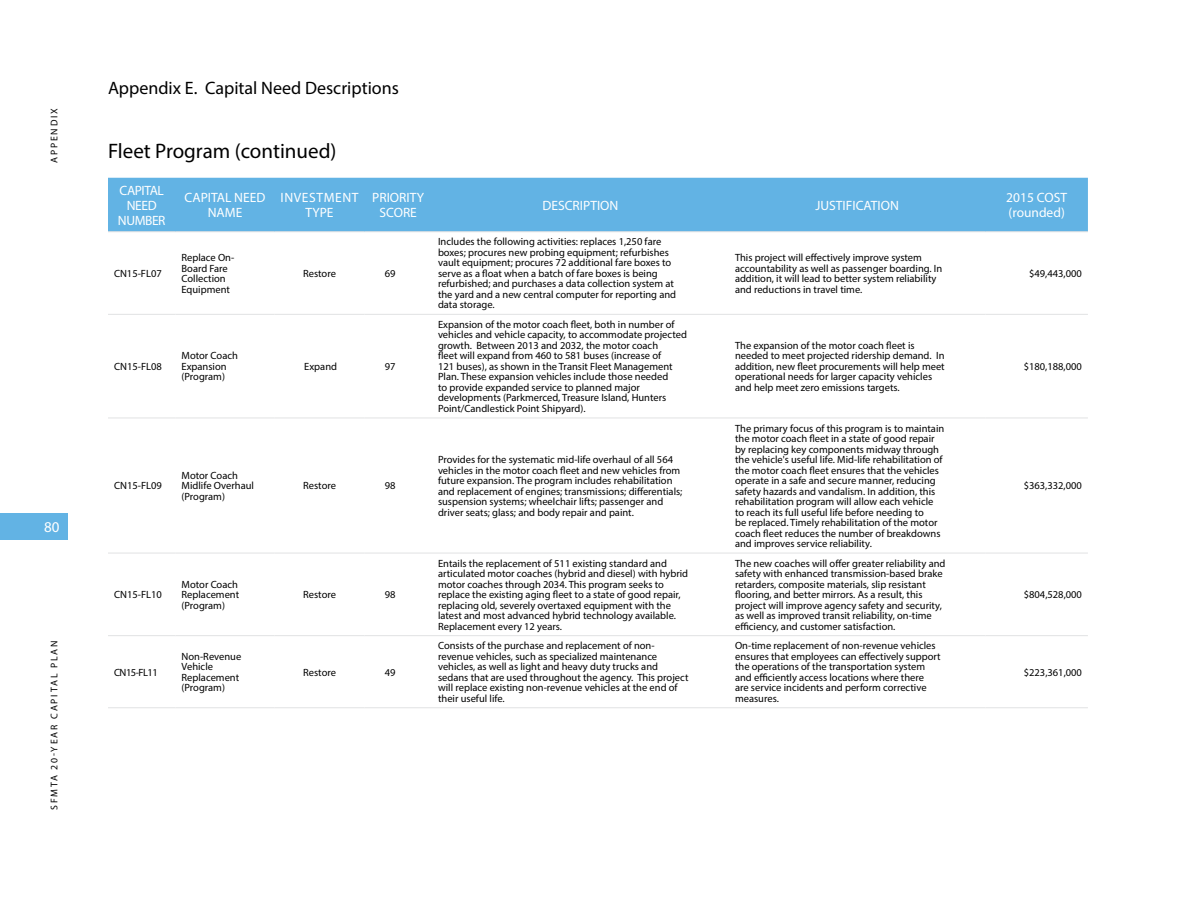
<style>
.page{position:relative;width:1188px;height:918px;background:#fff}
.page>*{position:absolute;margin:0;border:0;box-sizing:border-box;transform-origin:0 0}
.t1{font:21px "Myriad Pro";color:#000}
.t2{font:18px "Myriad Pro";color:#000}
.t3{font:15px "Myriad Pro";color:#fff}
.t4{font:13.5px/15px "Myriad Pro";color:#fff;text-align:center}
.t5{font:13.5px/15px "Myriad Pro";letter-spacing:-.03em;color:#fff;text-align:center}
.t6{font:13.5px/15px "Myriad Pro";letter-spacing:.045em;color:#fff;text-align:center}
.t7{font:10.5px/10.5px "Myriad Pro";color:#000}
.t8{font:10.5px "Myriad Pro";letter-spacing:-.05em;color:#000}
.t9{font:9.75px "Myriad Pro";letter-spacing:.19em;color:#000}
</style>
<div class="page">
<div style="left:0;top:513px;width:68px;height:27px;background:#62b3e4"></div>
<div style="left:108px;top:178px;width:980px;height:53px;background:#62b3e4"></div>
<hr style="left:108px;top:231px;width:68px;height:1px;background:#e1e2e3">
<hr style="left:176px;top:231px;width:99px;height:1px;background:#e1e2e3">
<hr style="left:275px;top:231px;width:90px;height:1px;background:#e1e2e3">
<hr style="left:364px;top:231px;width:68px;height:1px;background:#e1e2e3">
<hr style="left:432px;top:231px;width:297px;height:1px;background:#e1e2e3">
<hr style="left:729px;top:231px;width:257px;height:1px;background:#e1e2e3">
<hr style="left:986px;top:231px;width:102px;height:1px;background:#e1e2e3">
<hr style="left:108px;top:314px;width:68px;height:1px;background:#e1e2e3">
<hr style="left:176px;top:314px;width:99px;height:1px;background:#e1e2e3">
<hr style="left:275px;top:314px;width:90px;height:1px;background:#e1e2e3">
<hr style="left:364px;top:314px;width:68px;height:1px;background:#e1e2e3">
<hr style="left:432px;top:314px;width:297px;height:1px;background:#e1e2e3">
<hr style="left:729px;top:314px;width:257px;height:1px;background:#e1e2e3">
<hr style="left:986px;top:314px;width:102px;height:1px;background:#e1e2e3">
<hr style="left:108px;top:418px;width:68px;height:1px;background:#e1e2e3">
<hr style="left:176px;top:418px;width:99px;height:1px;background:#e1e2e3">
<hr style="left:275px;top:418px;width:90px;height:1px;background:#e1e2e3">
<hr style="left:364px;top:418px;width:68px;height:1px;background:#e1e2e3">
<hr style="left:432px;top:418px;width:297px;height:1px;background:#e1e2e3">
<hr style="left:729px;top:418px;width:257px;height:1px;background:#e1e2e3">
<hr style="left:986px;top:418px;width:102px;height:1px;background:#e1e2e3">
<hr style="left:108px;top:553px;width:68px;height:1px;background:#e1e2e3">
<hr style="left:176px;top:553px;width:99px;height:1px;background:#e1e2e3">
<hr style="left:275px;top:553px;width:90px;height:1px;background:#e1e2e3">
<hr style="left:364px;top:553px;width:68px;height:1px;background:#e1e2e3">
<hr style="left:432px;top:553px;width:297px;height:1px;background:#e1e2e3">
<hr style="left:729px;top:553px;width:257px;height:1px;background:#e1e2e3">
<hr style="left:986px;top:553px;width:102px;height:1px;background:#e1e2e3">
<hr style="left:108px;top:635px;width:68px;height:1px;background:#e1e2e3">
<hr style="left:176px;top:635px;width:99px;height:1px;background:#e1e2e3">
<hr style="left:275px;top:635px;width:90px;height:1px;background:#e1e2e3">
<hr style="left:364px;top:635px;width:68px;height:1px;background:#e1e2e3">
<hr style="left:432px;top:635px;width:297px;height:1px;background:#e1e2e3">
<hr style="left:729px;top:635px;width:257px;height:1px;background:#e1e2e3">
<hr style="left:986px;top:635px;width:102px;height:1px;background:#e1e2e3">
<hr style="left:108px;top:707px;width:68px;height:1px;background:#e1e2e3">
<hr style="left:176px;top:707px;width:99px;height:1px;background:#e1e2e3">
<hr style="left:275px;top:707px;width:90px;height:1px;background:#e1e2e3">
<hr style="left:364px;top:707px;width:68px;height:1px;background:#e1e2e3">
<hr style="left:432px;top:707px;width:297px;height:1px;background:#e1e2e3">
<hr style="left:729px;top:707px;width:257px;height:1px;background:#e1e2e3">
<hr style="left:986px;top:707px;width:102px;height:1px;background:#e1e2e3">
<p class="t9" style="left:48px;top:163px;width:56px;rotate:-90deg">APPENDIX</p>
<h3 class="t3" style="left:44px;top:518px;width:17px">80</h3>
<p class="t9" style="left:48px;top:810px;width:171px;rotate:-90deg">SFMTA 20-YEAR CAPITAL PLAN</p>
<h2 class="t2" style="left:108px;top:77px;width:292px">Appendix E. Capital Need Descriptions</h2>
<h1 class="t1" style="left:108px;top:138px;width:230px">Fleet Program (continued)</h1>
<p class="t5" style="left:118px;top:183px;width:49px">CAPITAL<br>NEED<br>NUMBER</p>
<p class="t4" style="left:185px;top:190px;width:82px">CAPITAL NEED<br>NAME</p>
<p class="t6" style="left:281px;top:190px;width:79px">INVESTMENT<br>TYPE</p>
<p class="t4" style="left:372px;top:190px;width:53px">PRIORITY<br>SCORE</p>
<p class="t4" style="left:543px;top:198px;width:77px">DESCRIPTION</p>
<p class="t4" style="left:816px;top:198px;width:85px">JUSTIFICATION</p>
<p class="t4" style="left:1006px;top:190px;width:62px;text-align:left">2015 COST (rounded)</p>
<p class="t7" style="left:114px;top:268px;width:49px">CN15-FL07</p>
<p class="t7" style="left:182px;top:252px;width:54px">Replace On-<br>Board Fare<br>Collection<br>Equipment</p>
<p class="t7" style="left:303px;top:268px;width:34px">Restore</p>
<p class="t7" style="left:385px;top:268px;width:12px">69</p>
<p class="t7" style="left:114px;top:361px;width:49px">CN15-FL08</p>
<p class="t7" style="left:182px;top:351px;width:58px">Motor Coach<br>Expansion (Program)</p>
<p class="t7" style="left:304px;top:361px;width:34px">Expand</p>
<p class="t7" style="left:385px;top:361px;width:12px">97</p>
<p class="t7" style="left:114px;top:480px;width:49px">CN15-FL09</p>
<p class="t7" style="left:182px;top:470px;width:74px">Motor Coach<br>Midlife Overhaul (Program)</p>
<p class="t7" style="left:303px;top:480px;width:34px">Restore</p>
<p class="t7" style="left:385px;top:480px;width:12px">98</p>
<p class="t7" style="left:114px;top:589px;width:49px">CN15-FL10</p>
<p class="t7" style="left:182px;top:579px;width:59px;text-align:justify">Motor Coach Replacement (Program)</p>
<p class="t7" style="left:303px;top:589px;width:34px">Restore</p>
<p class="t7" style="left:385px;top:589px;width:12px">98</p>
<p class="t8" style="left:114px;top:666px;width:45px">CN15-FL11</p>
<p class="t7" style="left:182px;top:651px;width:61px">Non-Revenue<br>Vehicle<br>Replacement (Program)</p>
<p class="t7" style="left:303px;top:667px;width:34px">Restore</p>
<p class="t7" style="left:385px;top:667px;width:12px">49</p>
<p class="t7" style="left:438px;top:236px;width:240px">Includes the following activities: replaces 1,250 fare boxes; procures new probing equipment; refurbishes vault equipment; procures 72 additional fare boxes to serve as a float when a batch of fare boxes is being refurbished; and purchases a data collection system at the yard and a new central computer for reporting and data storage.</p>
<p class="t7" style="left:438px;top:319px;width:250px">Expansion of the motor coach fleet, both in number of vehicles and vehicle capacity, to accommodate projected growth. Between 2013 and 2032, the motor coach<br>fleet will expand from 460 to 581 buses (increase of<br>121 buses), as shown in the Transit Fleet Management Plan. These expansion vehicles include those needed<br>to provide expanded service to planned major developments (Parkmerced, Treasure Island, Hunters Point/Candlestick Point Shipyard).</p>
<p class="t7" style="left:438px;top:454px;width:246px">Provides for the systematic mid-life overhaul of all 564 vehicles in the motor coach fleet and new vehicles from future expansion. The program includes rehabilitation and replacement of engines; transmissions; differentials; suspension systems; wheelchair lifts; passenger and driver seats; glass; and body repair and paint.</p>
<p class="t7" style="left:735px;top:252px;width:209px">This project will effectively improve system accountability as well as passenger boarding. In addition, it will lead to better system reliability and reductions in travel time.</p>
<p class="t7" style="left:735px;top:340px;width:211px">The expansion of the motor coach fleet is needed to meet projected ridership demand. In addition, new fleet procurements will help meet operational needs for larger capacity vehicles and help meet zero emissions targets.</p>
<p class="t7" style="left:735px;top:423px;width:211px">The primary focus of this program is to maintain the motor coach fleet in a state of good repair by replacing key components midway through the vehicle's useful life. Mid-life rehabilitation of the motor coach fleet ensures that the vehicles operate in a safe and secure manner, reducing safety hazards and vandalism. In addition, this rehabilitation program will allow each vehicle to reach its full useful life before needing to<br>be replaced. Timely rehabilitation of the motor coach fleet reduces the number of breakdowns and improves service reliability.</p>
<p class="t7" style="left:438px;top:558px;width:252px">Entails the replacement of 511 existing standard and articulated motor coaches (hybrid and diesel) with hybrid motor coaches through 2034. This program seeks to replace the existing aging fleet to a state of good repair, replacing old, severely overtaxed equipment with the latest and most advanced hybrid technology available.<br>Replacement every 12 years.</p>
<p class="t7" style="left:735px;top:558px;width:212px">The new coaches will offer greater reliability and safety with enhanced transmission-based brake retarders, composite materials, slip resistant flooring, and better mirrors. As a result, this project will improve agency safety and security, as well as improved transit reliability, on-time efficiency, and customer satisfaction.</p>
<p class="t7" style="left:438px;top:640px;width:252px">Consists of the purchase and replacement of non&shy;revenue vehicles, such as specialized maintenance vehicles, as well as light and heavy duty trucks and sedans that are used throughout the agency. This project will replace existing non-revenue vehicles at the end of their useful life.</p>
<p class="t7" style="left:735px;top:640px;width:207px">On-time replacement of non-revenue vehicles ensures that employees can effectively support the operations of the transportation system and efficiently access locations where there<br>are service incidents and perform corrective measures.</p>
<p class="t7" style="left:1029px;top:268px;width:54px">$49,443,000</p>
<p class="t7" style="left:1024px;top:361px;width:60px">$180,188,000</p>
<p class="t7" style="left:1024px;top:480px;width:60px">$363,332,000</p>
<p class="t7" style="left:1024px;top:589px;width:60px">$804,528,000</p>
<p class="t7" style="left:1024px;top:667px;width:60px">$223,361,000</p>
</div>
